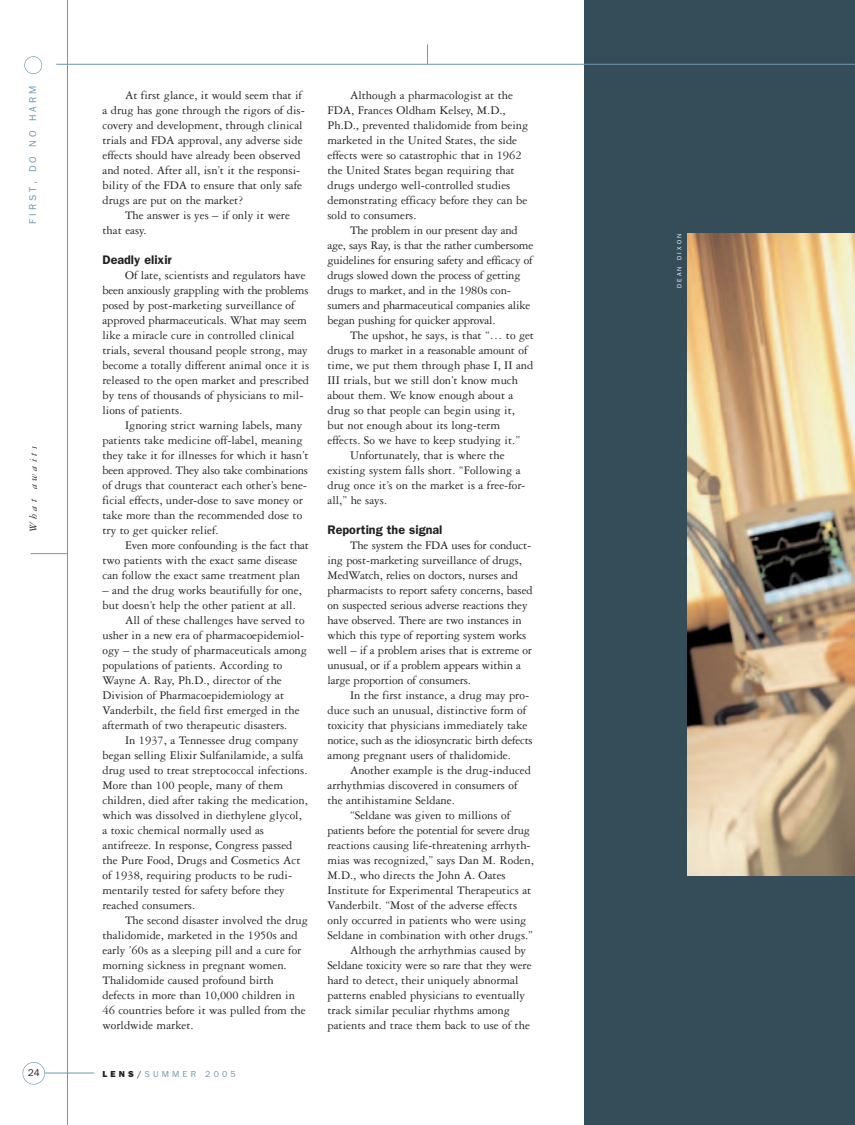
<style>
.page{position:relative;width:855px;height:1125px;background:#fff}
.page>*{position:absolute;margin:0;border:0;box-sizing:border-box;transform-origin:0 0}
.t1{font:12.5px/15px "Garamond Three";color:#231f20}
.t2{font:600 12.5px "Franklin Gothic";color:#231f20}
.t3{font:italic 11.25px "Garamond Three";letter-spacing:.29em;color:#231f20}
.t4{font:10px "Franklin Gothic";letter-spacing:.3em;color:#6c98ac}
.t5{font:10px "Franklin Gothic";color:#231f20}
.t6{font:8.75px "Franklin Gothic";letter-spacing:.36em;color:#6c98ac}
.t7{font:6.25px "Franklin Gothic";letter-spacing:.36em;color:#fff}
.s1{font-weight:800;color:#231f20}
.s2{color:#231f20}
</style>
<div class="page">
<div style="left:584px;top:0;width:271px;height:1125px;background:#344d59"></div>
<hr style="left:67px;top:0;width:1px;height:1125px;background:#6c98ac">
<div style="left:22px;top:1062px;width:23px;height:23px;border:1px solid #6c98ac;border-radius:50%"></div>
<hr style="left:56px;top:64px;width:799px;height:1px;background:#6c98ac">
<hr style="left:31px;top:553px;width:37px;height:1px;background:#6c98ac">
<svg style="left:427px;top:44px;width:1px;height:20px"></svg>
<div style="left:24px;top:56px;width:18px;height:18px;border:1px solid #6c98ac;border-radius:50%"></div>
<hr style="left:45px;top:1073px;width:49px;height:1px;background:#6c98ac">
<img style="left:687px;top:234px;width:168px;height:641px">
<p class="t4" style="left:27px;top:224px;width:139px;rotate:-90deg">FIRST, DO NO HARM</p>
<p class="t3" style="left:29px;top:532px;width:88px;rotate:-90deg">What awaits</p>
<p class="t5" style="left:28px;top:1067px;width:13px">24</p>
<p class="t1" style="left:102px;top:89px;width:204px;text-indent:22px">At first glance, it would seem that if a drug has gone through the rigors of dis&shy;covery and development, through clinical trials and FDA approval, any adverse side effects should have already been observed and noted. After all, isn’t it the responsi&shy;bility of the FDA to ensure that only safe drugs are put on the market?</p>
<p class="t1" style="left:102px;top:209px;width:189px;text-indent:22px">The answer is yes – if only it were that easy.</p>
<p class="t2" style="left:102px;top:253px;width:71px">Deadly elixir</p>
<p class="t1" style="left:102px;top:269px;width:208px;text-indent:22px">Of late, scientists and regulators have been anxiously grappling with the problems posed by post-marketing surveillance of approved pharmaceuticals. What may seem like a miracle cure in controlled clinical trials, several thousand people strong, may become a totally different animal once it is released to the open market and prescribed by tens of thousands of physicians to mil&shy;lions of patients.</p>
<p class="t1" style="left:102px;top:419px;width:208px;text-indent:22px">Ignoring strict warning labels, many patients take medicine off-label, meaning they take it for illnesses for which it hasn’t been approved. They also take combinations of drugs that counteract each other’s bene&shy;ficial effects, under-dose to save money or take more than the recommended dose to try to get quicker relief.</p>
<p class="t1" style="left:102px;top:539px;width:208px;text-indent:22px">Even more confounding is the fact that two patients with the exact same disease can follow the exact same treatment plan</p>
<p class="t1" style="left:102px;top:584px;width:201px">– and the drug works beautifully for one,</p>
<p class="t1" style="left:102px;top:599px;width:195px">but doesn’t help the other patient at all.</p>
<p class="t1" style="left:125px;top:614px;width:181px">All of these challenges have served to</p>
<p class="t1" style="left:102px;top:629px;width:203px">usher in a new era of pharmacoepidemiol-</p>
<p class="t1" style="left:102px;top:644px;width:206px">ogy – the study of pharmaceuticals among</p>
<p class="t1" style="left:102px;top:659px;width:182px">populations of patients. According to</p>
<p class="t1" style="left:102px;top:674px;width:181px">Wayne A. Ray, Ph.D., director of the</p>
<p class="t1" style="left:102px;top:689px;width:183px">Division of Pharmacoepidemiology at</p>
<p class="t1" style="left:102px;top:704px;width:199px">Vanderbilt, the field first emerged in the</p>
<p class="t1" style="left:102px;top:719px;width:186px">aftermath of two therapeutic disasters.</p>
<p class="t1" style="left:125px;top:734px;width:175px">In 1937, a Tennessee drug company</p>
<p class="t1" style="left:102px;top:749px;width:202px">began selling Elixir Sulfanilamide, a sulfa</p>
<p class="t1" style="left:102px;top:764px;width:207px">drug used to treat streptococcal infections.</p>
<p class="t1" style="left:102px;top:779px;width:182px">More than 100 people, many of them</p>
<p class="t1" style="left:102px;top:794px;width:207px">children, died after taking the medication,</p>
<p class="t1" style="left:102px;top:809px;width:201px">which was dissolved in diethylene glycol,</p>
<p class="t1" style="left:102px;top:824px;width:163px">a toxic chemical normally used as</p>
<p class="t1" style="left:102px;top:839px;width:192px">antifreeze. In response, Congress passed</p>
<p class="t1" style="left:103px;top:854px;width:200px">the Pure Food, Drugs and Cosmetics Act</p>
<p class="t1" style="left:103px;top:869px;width:191px">of 1938, requiring products to be rudi-</p>
<p class="t1" style="left:103px;top:884px;width:184px">mentarily tested for safety before they</p>
<p class="t1" style="left:103px;top:899px;width:94px">reached consumers.</p>
<p class="t1" style="left:125px;top:914px;width:185px">The second disaster involved the drug</p>
<p class="t1" style="left:103px;top:929px;width:197px">thalidomide, marketed in the 1950s and</p>
<p class="t1" style="left:103px;top:944px;width:200px">early ’60s as a sleeping pill and a cure for</p>
<p class="t1" style="left:103px;top:959px;width:186px">morning sickness in pregnant women.</p>
<p class="t1" style="left:103px;top:974px;width:173px">Thalidomide caused profound birth</p>
<p class="t1" style="left:103px;top:989px;width:194px">defects in more than 10,000 children in</p>
<p class="t1" style="left:103px;top:1004px;width:205px">46 countries before it was pulled from the</p>
<p class="t1" style="left:103px;top:1019px;width:93px">worldwide market.</p>
<p class="t6" style="left:102px;top:1069px;width:135px"><span class="s1">LENS</span><span class="s2">/</span>SUMMER 2005</p>
<p class="t1" style="left:328px;top:89px;width:202px;text-indent:22px">Although a pharmacologist at the FDA, Frances Oldham Kelsey, M.D., Ph.D., prevented thalidomide from being marketed in the United States, the side effects were so catastrophic that in 1962 the United States began requiring that drugs undergo well-controlled studies demonstrating efficacy before they can be sold to consumers.</p>
<p class="t1" style="left:328px;top:224px;width:207px;text-indent:22px">The problem in our present day and age, says Ray, is that the rather cumbersome guidelines for ensuring safety and efficacy of drugs slowed down the process of getting drugs to market, and in the 1980s con&shy;sumers and pharmaceutical companies alike began pushing for quicker approval.</p>
<p class="t1" style="left:350px;top:329px;width:186px">The upshot, he says, is that “… to get</p>
<p class="t1" style="left:328px;top:344px;width:202px">drugs to market in a reasonable amount of</p>
<p class="t1" style="left:328px;top:359px;width:207px">time, we put them through phase I, II and</p>
<p class="t1" style="left:328px;top:374px;width:192px">III trials, but we still don’t know much</p>
<p class="t1" style="left:328px;top:389px;width:187px">about them. We know enough about a</p>
<p class="t1" style="left:328px;top:404px;width:189px">drug so that people can begin using it,</p>
<p class="t1" style="left:328px;top:419px;width:174px">but not enough about its long-term</p>
<p class="t1" style="left:328px;top:434px;width:194px">effects. So we have to keep studying it.”</p>
<p class="t1" style="left:350px;top:449px;width:156px">Unfortunately, that is where the</p>
<p class="t1" style="left:328px;top:464px;width:195px">existing system falls short. “Following a</p>
<p class="t1" style="left:328px;top:479px;width:199px">drug once it’s on the market is a free-for-</p>
<p class="t1" style="left:328px;top:494px;width:61px">all,” he says.</p>
<p class="t2" style="left:328px;top:523px;width:116px">Reporting the signal</p>
<p class="t1" style="left:328px;top:539px;width:207px;text-indent:22px">The system the FDA uses for conduct&shy;ing post-marketing surveillance of drugs, MedWatch, relies on doctors, nurses and pharmacists to report safety concerns, based on suspected serious adverse reactions they have observed. There are two instances in which this type of reporting system works well – if a problem arises that is extreme or unusual, or if a problem appears within a large proportion of consumers.</p>
<p class="t1" style="left:328px;top:689px;width:207px;text-indent:22px">In the first instance, a drug may pro&shy;duce such an unusual, distinctive form of toxicity that physicians immediately take notice, such as the idiosyncratic birth defects among pregnant users of thalidomide.</p>
<p class="t1" style="left:350px;top:764px;width:183px">Another example is the drug-induced</p>
<p class="t1" style="left:328px;top:779px;width:192px">arrhythmias discovered in consumers of</p>
<p class="t1" style="left:328px;top:794px;width:129px">the antihistamine Seldane.</p>
<p class="t1" style="left:350px;top:809px;width:162px">“Seldane was given to millions of</p>
<p class="t1" style="left:328px;top:824px;width:204px">patients before the potential for severe drug</p>
<p class="t1" style="left:328px;top:839px;width:205px">reactions causing life-threatening arrhyth-</p>
<p class="t1" style="left:328px;top:854px;width:208px">mias was recognized,” says Dan M. Roden,</p>
<p class="t1" style="left:328px;top:869px;width:180px">M.D., who directs the John A. Oates</p>
<p class="t1" style="left:328px;top:884px;width:205px">Institute for Experimental Therapeutics at</p>
<p class="t1" style="left:328px;top:899px;width:191px">Vanderbilt. “Most of the adverse effects</p>
<p class="t1" style="left:328px;top:914px;width:201px">only occurred in patients who were using</p>
<p class="t1" style="left:328px;top:929px;width:207px">Seldane in combination with other drugs.”</p>
<p class="t1" style="left:350px;top:944px;width:178px">Although the arrhythmias caused by</p>
<p class="t1" style="left:328px;top:959px;width:206px">Seldane toxicity were so rare that they were</p>
<p class="t1" style="left:328px;top:974px;width:193px">hard to detect, their uniquely abnormal</p>
<p class="t1" style="left:328px;top:989px;width:199px">patterns enabled physicians to eventually</p>
<p class="t1" style="left:328px;top:1004px;width:184px">track similar peculiar rhythms among</p>
<p class="t1" style="left:328px;top:1019px;width:204px">patients and trace them back to use of the</p>
<p class="t7" style="left:676px;top:288px;width:56px;rotate:-90deg">DEAN DIXON</p>
</div>
